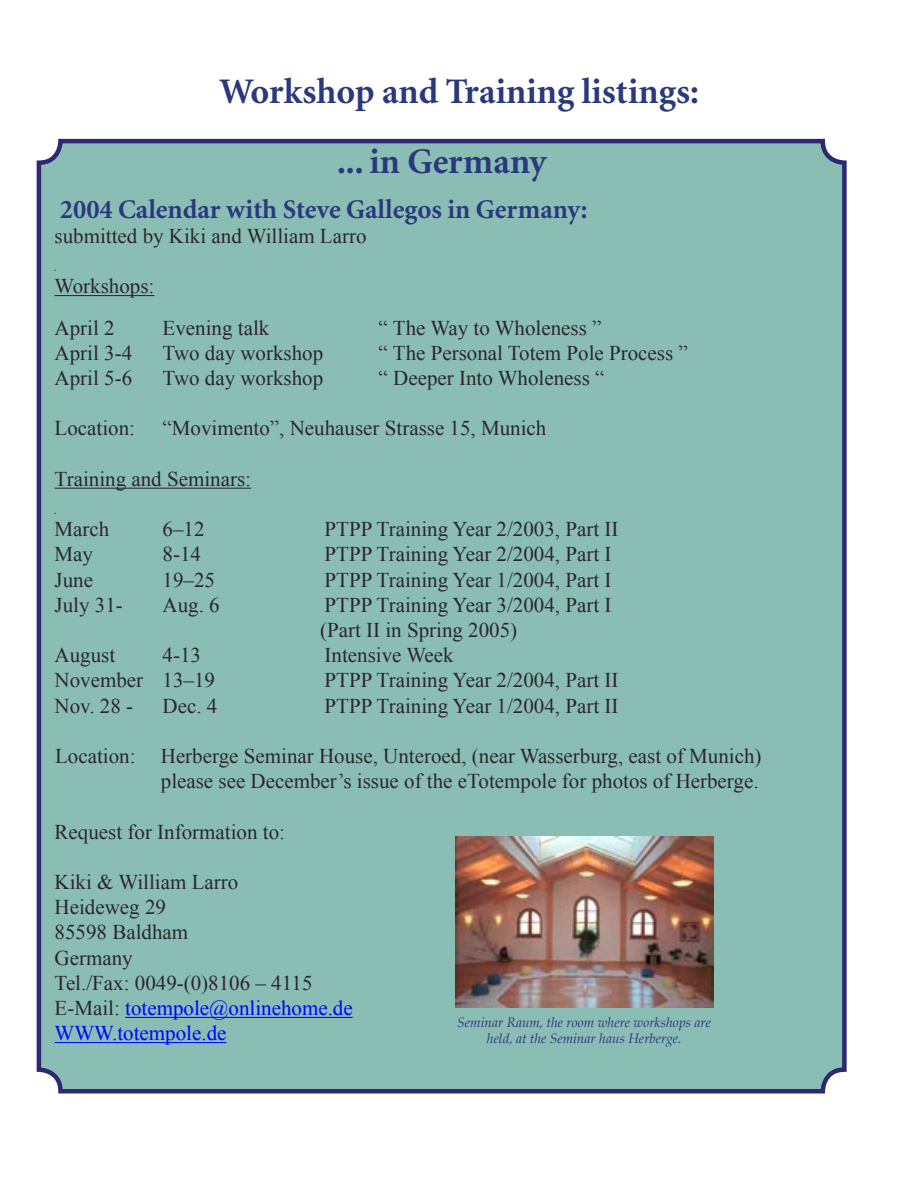
<style>
.page{position:relative;width:918px;height:1188px;background:#fff}
.page>*{position:absolute;margin:0;border:0;box-sizing:border-box;transform-origin:0 0}
.t1{font:700 36px/70.1px "Minion";color:#2a387e}
.t2{font:700 27px "Minion";color:#2a387e}
.t3{font:21px/25.2px "Times New Roman";color:#2a2828}
.t4{font:italic 13.5px/16.2px "Palatino";color:#2a387e;text-align:center}
.s1{color:#00f}
</style>
<div class="page">
<div style="left:36px;top:138px;width:811px;height:956px;background:#8abdb4"></div>
<img style="left:456px;top:837px;width:257px;height:171px">
<h1 class="t1" style="left:337px;top:57px;width:363px;text-indent:-118px">Workshop and Training listings: ... in Germany</h1>
<p class="t2" style="left:60px;top:195px;width:529px">2004 Calendar with Steve Gallegos in Germany:</p>
<p class="t3" style="left:55px;top:223px;width:313px">submitted by Kiki and William Larro</p>
<p class="t3" style="left:55px;top:265px;width:101px;line-height:41.4px">Workshops:<br>April 2</p>
<p class="t3" style="left:163px;top:315px;width:108px">Evening talk</p>
<p class="t3" style="left:379px;top:315px;width:224px">“ The Way to Wholeness ”</p>
<p class="t3" style="left:55px;top:340px;width:79px">April 3-4</p>
<p class="t3" style="left:163px;top:340px;width:162px">Two day workshop</p>
<p class="t3" style="left:379px;top:340px;width:311px">“ The Personal Totem Pole Process ”</p>
<p class="t3" style="left:55px;top:365px;width:79px">April 5-6</p>
<p class="t3" style="left:163px;top:365px;width:162px">Two day workshop</p>
<p class="t3" style="left:379px;top:365px;width:227px">“ Deeper Into Wholeness “</p>
<p class="t3" style="left:55px;top:416px;width:82px">Location:</p>
<p class="t3" style="left:163px;top:416px;width:385px">“Movimento”, Neuhauser Strasse 15, Munich</p>
<p class="t3" style="left:55px;top:466px;width:198px">Training and Seminars:</p>
<p class="t3" style="left:55px;top:516px;width:56px">March</p>
<p class="t3" style="left:163px;top:516px;width:43px">6–12</p>
<p class="t3" style="left:325px;top:516px;width:295px">PTPP Training Year 2/2003, Part II</p>
<p class="t3" style="left:55px;top:542px;width:40px">May</p>
<p class="t3" style="left:163px;top:542px;width:40px">8-14</p>
<p class="t3" style="left:325px;top:542px;width:288px">PTPP Training Year 2/2004, Part I</p>
<p class="t3" style="left:55px;top:567px;width:40px">June</p>
<p class="t3" style="left:163px;top:567px;width:54px">19–25</p>
<p class="t3" style="left:325px;top:567px;width:288px">PTPP Training Year 1/2004, Part I</p>
<p class="t3" style="left:55px;top:592px;width:70px">July 31-</p>
<p class="t3" style="left:163px;top:592px;width:59px">Aug. 6</p>
<p class="t3" style="left:320px;top:592px;width:293px">PTPP Training Year 3/2004, Part I (Part II in Spring 2005)</p>
<p class="t3" style="left:55px;top:642px;width:62px">August</p>
<p class="t3" style="left:163px;top:642px;width:40px">4-13</p>
<p class="t3" style="left:325px;top:642px;width:131px">Intensive Week</p>
<p class="t3" style="left:55px;top:668px;width:162px">November 13–19</p>
<p class="t3" style="left:325px;top:668px;width:295px">PTPP Training Year 2/2004, Part II</p>
<p class="t3" style="left:55px;top:693px;width:80px">Nov. 28 -</p>
<p class="t3" style="left:163px;top:693px;width:56px">Dec. 4</p>
<p class="t3" style="left:325px;top:693px;width:295px">PTPP Training Year 1/2004, Part II</p>
<p class="t3" style="left:55px;top:743px;width:708px;text-align:right">Location: Herberge Seminar House, Unteroed, (near Wasserburg, east of Munich) please see December’s issue of the eTotempole for photos of Herberge.</p>
<p class="t3" style="left:55px;top:819px;width:232px">Request for Information to:</p>
<p class="t3" style="left:55px;top:869px;width:300px">Kiki &amp; William Larro<br>Heideweg 29<br>85598 Baldham<br>Germany<br>Tel./Fax: 0049-(0)8106 – 4115<br>E-Mail: <span class="s1">totempole@onlinehome.de<br>WWW.totempole.de</span></p>
<p class="t4" style="left:457px;top:1015px;width:255px">Seminar Raum, the room where workshops are held, at the Seminar haus Herberge.</p>
</div>
